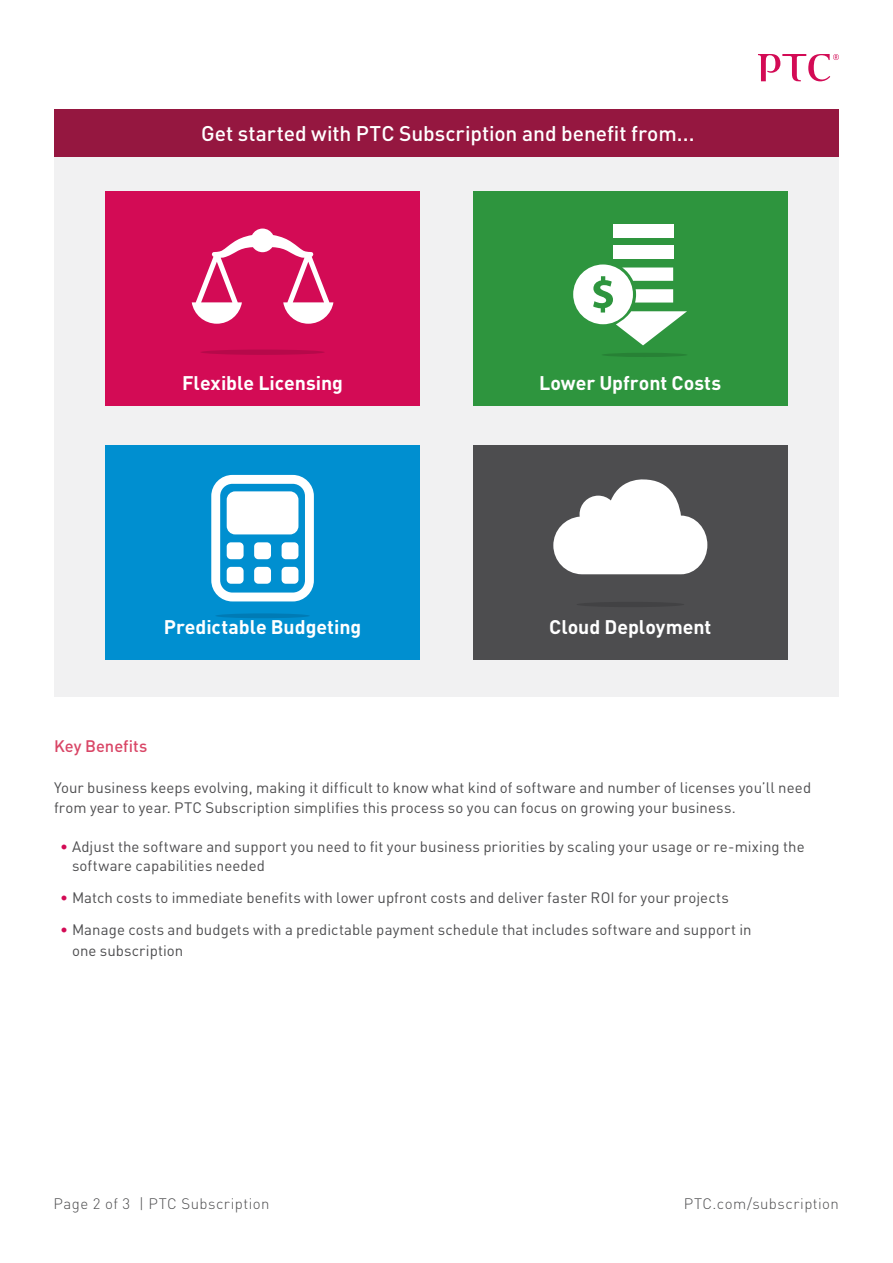
<style>
.page{position:relative;width:893px;height:1263px;background:#fff}
.page>*{position:absolute;margin:0;border:0;box-sizing:border-box;transform-origin:0 0}
.t1{font:500 21px "DIN Pro";letter-spacing:-.005em;color:#fff}
.t2{font:700 19.5px "DIN Pro";color:#fff}
.t3{font:500 16.5px "DIN Pro";color:#d94666}
.t4{font:15px/20.2px "DIN Pro";letter-spacing:.005em;color:#4d4d4f}
.t5{font:300 15px "DIN Pro";letter-spacing:.03em;color:#4d4d4f}
.s1{color:#d30b55}
</style>
<div class="page">
<svg style="left:758px;top:54px;width:81px;height:28px"></svg>
<div style="left:54px;top:110px;width:785px;height:587px;background:#f1f1f2"></div>
<div style="left:54px;top:110px;width:785px;height:47px;background:#951740"></div>
<div style="left:105px;top:191px;width:315px;height:214px;background:#d30b55"></div>
<div style="left:105px;top:446px;width:315px;height:214px;background:#008fd0"></div>
<div style="left:473px;top:191px;width:315px;height:214px;background:#2e953e"></div>
<div style="left:473px;top:446px;width:315px;height:214px;background:#4d4d4f"></div>
<svg style="left:192px;top:229px;width:141px;height:95px"></svg>
<div style="left:200px;top:350px;width:125px;height:5px;background:#b6094a;border-radius:50%"></div>
<div style="left:613px;top:224px;width:60px;height:13px;background:#fff"></div>
<div style="left:613px;top:246px;width:60px;height:13px;background:#fff"></div>
<svg style="left:573px;top:264px;width:114px;height:81px"></svg>
<hr style="left:602px;top:353px;width:85px;height:4px;background:#278135;border-radius:50%">
<div style="left:215px;top:613px;width:95px;height:5px;background:#007bb5;border-radius:50%"></div>
<svg style="left:211px;top:475px;width:103px;height:126px"></svg>
<div style="left:227px;top:491px;width:71px;height:43px;background:#fff;border-radius:8px"></div>
<div style="left:254px;top:542px;width:17px;height:17px;background:#fff;border-radius:4px"></div>
<div style="left:282px;top:542px;width:16px;height:17px;background:#fff;border-radius:4px"></div>
<div style="left:227px;top:542px;width:17px;height:17px;background:#fff;border-radius:4px"></div>
<div style="left:254px;top:567px;width:17px;height:17px;background:#fff;border-radius:4px"></div>
<div style="left:282px;top:567px;width:16px;height:17px;background:#fff;border-radius:4px"></div>
<div style="left:227px;top:567px;width:17px;height:17px;background:#fff;border-radius:4px"></div>
<svg style="left:553px;top:479px;width:154px;height:95px"></svg>
<div style="left:576px;top:602px;width:108px;height:5px;background:#424244;border-radius:50%"></div>
<h1 class="t1" style="left:201px;top:116px;width:495px">Get started with PTC Subscription and benefit from...</h1>
<h2 class="t2" style="left:182px;top:367px;width:162px">Flexible Licensing</h2>
<h2 class="t2" style="left:539px;top:367px;width:184px">Lower Upfront Costs</h2>
<h2 class="t2" style="left:164px;top:611px;width:199px">Predictable Budgeting</h2>
<h2 class="t2" style="left:549px;top:611px;width:164px">Cloud Deployment</h2>
<p class="t3" style="left:54px;top:733px;width:95px">Key Benefits</p>
<p class="t4" style="left:54px;top:776px;width:759px">Your business keeps evolving, making it difficult to know what kind of software and number of licenses you’ll need from year to year. PTC Subscription simplifies this process so you can focus on growing your business.</p>
<p class="t4" style="left:72px;top:836px;width:734px;line-height:18.8px;text-indent:-12px"><span class="s1">•</span> Adjust the software and support you need to fit your business priorities by scaling your usage or re-mixing the software capabilities needed</p>
<p class="t4" style="left:60px;top:886px;width:670px"><span class="s1">•</span> Match costs to immediate benefits with lower upfront costs and deliver faster ROI for your projects</p>
<p class="t4" style="left:72px;top:918px;width:681px;text-indent:-12px"><span class="s1">•</span> Manage costs and budgets with a predictable payment schedule that includes software and support in one subscription</p>
<p class="t5" style="left:53px;top:1192px;width:218px">Page 2 of 3 | PTC Subscription</p>
<p class="t5" style="left:684px;top:1192px;width:157px">PTC.com/subscription</p>
</div>
